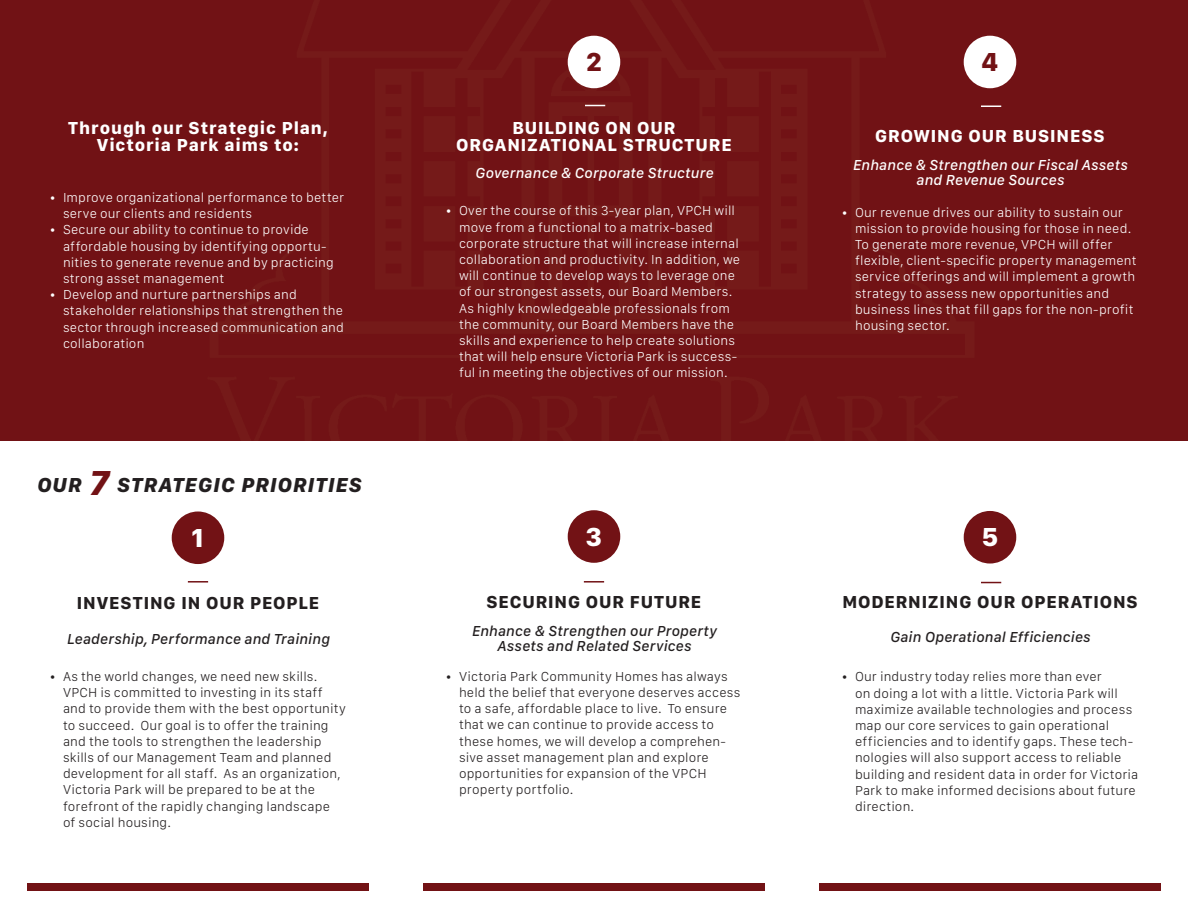
<style>
.page{position:relative;width:1188px;height:918px;background:#fff}
.page>*{position:absolute;margin:0;border:0;box-sizing:border-box;transform-origin:0 0}
.t1{font:800 27px "San Francisco Text";color:#fff}
.t2{font:800 27px "San Francisco Text";color:#721215}
.t3{font:italic 800 21px "San Francisco Text";letter-spacing:.045em;color:#231f20}
.t4{font:18px/16.5px "San Francisco Text Bold G3";letter-spacing:.05em;color:#fff;text-align:center}
.t5{font:18px "San Francisco Text Bold G3";letter-spacing:.05em;color:#231f20}
.t6{font:italic 500 15px/15px "San Francisco Text";letter-spacing:.005em;color:#231f20;text-align:center}
.t7{font:italic 500 15px/15px "San Francisco Text";letter-spacing:.005em;color:#fff;text-align:center}
.t8{font:300 13.5px/16.2px "San Francisco Text";letter-spacing:.01em;color:#fff}
.t9{font:300 13.5px/16.2px "San Francisco Text";letter-spacing:.01em;color:#231f20}
.s1{font-size:36px;color:#721215}
</style>
<div class="page">
<div style="left:0;top:0;width:826px;height:441px;background:#711215"></div>
<div style="left:826px;top:0;width:362px;height:441px;background:#711215"></div>
<div style="left:568px;top:36px;width:52px;height:52px;background:#fff;border-radius:50%"></div>
<div style="left:964px;top:36px;width:52px;height:52px;background:#fff;border-radius:50%"></div>
<div style="left:964px;top:511px;width:52px;height:53px;background:#721215;border-radius:50%"></div>
<div style="left:568px;top:510px;width:52px;height:53px;background:#721215;border-radius:50%"></div>
<div style="left:172px;top:511px;width:52px;height:53px;background:#721215;border-radius:50%"></div>
<div style="left:27px;top:883px;width:342px;height:8px;background:#721215"></div>
<div style="left:423px;top:883px;width:342px;height:8px;background:#721215"></div>
<div style="left:819px;top:883px;width:342px;height:8px;background:#721215"></div>
<hr style="left:188px;top:581px;width:20px;height:2px;background:#721215">
<hr style="left:584px;top:581px;width:20px;height:2px;background:#721215">
<svg style="left:981px;top:582px;width:20px;height:1px"></svg>
<svg style="left:585px;top:105px;width:20px;height:1px"></svg>
<svg style="left:981px;top:106px;width:20px;height:1px"></svg>
<h3 class="t4" style="left:68px;top:119px;width:261px">Through our Strategic Plan,<br>Victoria Park aims to:</h3>
<p class="t8" style="left:63px;top:189px;width:283px;text-indent:-14px">• Improve organizational performance to better serve our clients and residents</p>
<p class="t8" style="left:63px;top:221px;width:272px;text-indent:-14px">• Secure our ability to continue to provide affordable housing by identifying opportu&shy;nities to generate revenue and by practicing strong asset management</p>
<p class="t8" style="left:63px;top:286px;width:283px;text-indent:-14px">• Develop and nurture partnerships and stakeholder relationships that strengthen the sector through increased communication and collaboration</p>
<h2 class="t3" style="left:36px;top:471px;width:326px">OUR <span class="s1">7</span> STRATEGIC PRIORITIES</h2>
<h1 class="t2" style="left:586px;top:44px;width:18px">2</h1>
<h1 class="t2" style="left:981px;top:44px;width:19px">4</h1>
<h3 class="t4" style="left:456px;top:119px;width:277px">BUILDING ON OUR<br>ORGANIZATIONAL STRUCTURE</h3>
<p class="t7" style="left:475px;top:165px;width:240px">Governance &amp; Corporate Structure</p>
<p class="t8" style="left:459px;top:202px;width:283px;text-indent:-14px">• Over the course of this 3-year plan, VPCH will move from a functional to a matrix-based corporate structure that will increase internal collaboration and productivity. In addition, we will continue to develop ways to leverage one of our strongest assets, our Board Members.<br>As highly knowledgeable professionals from the community, our Board Members have the skills and experience to help create solutions that will help ensure Victoria Park is success&shy;ful in meeting the objectives of our mission.</p>
<h3 class="t4" style="left:875px;top:127px;width:231px">GROWING OUR BUSINESS</h3>
<p class="t7" style="left:852px;top:157px;width:277px">Enhance &amp; Strengthen our Fiscal Assets and Revenue Sources</p>
<p class="t8" style="left:855px;top:204px;width:283px;text-indent:-14px">• Our revenue drives our ability to sustain our mission to provide housing for those in need.<br>To generate more revenue, VPCH will offer flexible, client-specific property management service offerings and will implement a growth strategy to assess new opportunities and business lines that fill gaps for the non-profit housing sector.</p>
<h1 class="t1" style="left:191px;top:520px;width:15px">1</h1>
<h1 class="t1" style="left:586px;top:519px;width:18px">3</h1>
<h1 class="t1" style="left:981px;top:520px;width:19px">5</h1>
<h3 class="t5" style="left:77px;top:591px;width:244px">INVESTING IN OUR PEOPLE</h3>
<p class="t6" style="left:66px;top:630px;width:265px">Leadership, Performance and Training</p>
<p class="t9" style="left:63px;top:668px;width:285px;text-indent:-14px">• As the world changes, we need new skills.<br>VPCH is committed to investing in its staff and to provide them with the best opportunity to succeed. Our goal is to offer the training and the tools to strengthen the leadership skills of our Management Team and planned development for all staff. As an organization, Victoria Park will be prepared to be at the forefront of the rapidly changing landscape<br>of social housing.</p>
<h3 class="t5" style="left:487px;top:590px;width:216px">SECURING OUR FUTURE</h3>
<p class="t6" style="left:471px;top:623px;width:247px">Enhance &amp; Strengthen our Property<br>Assets and Related Services</p>
<p class="t9" style="left:459px;top:668px;width:283px;text-indent:-14px">• Victoria Park Community Homes has always held the belief that everyone deserves access to a safe, affordable place to live. To ensure that we can continue to provide access to these homes, we will develop a comprehen&shy;sive asset management plan and explore opportunities for expansion of the VPCH property portfolio.</p>
<h3 class="t5" style="left:842px;top:590px;width:297px">MODERNIZING OUR OPERATIONS</h3>
<p class="t6" style="left:890px;top:629px;width:202px">Gain Operational Efficiencies</p>
<p class="t9" style="left:855px;top:668px;width:285px;text-indent:-14px">• Our industry today relies more than ever<br>on doing a lot with a little. Victoria Park will maximize available technologies and process map our core services to gain operational efficiencies and to identify gaps. These tech&shy;nologies will also support access to reliable building and resident data in order for Victoria Park to make informed decisions about future direction.</p>
</div>
